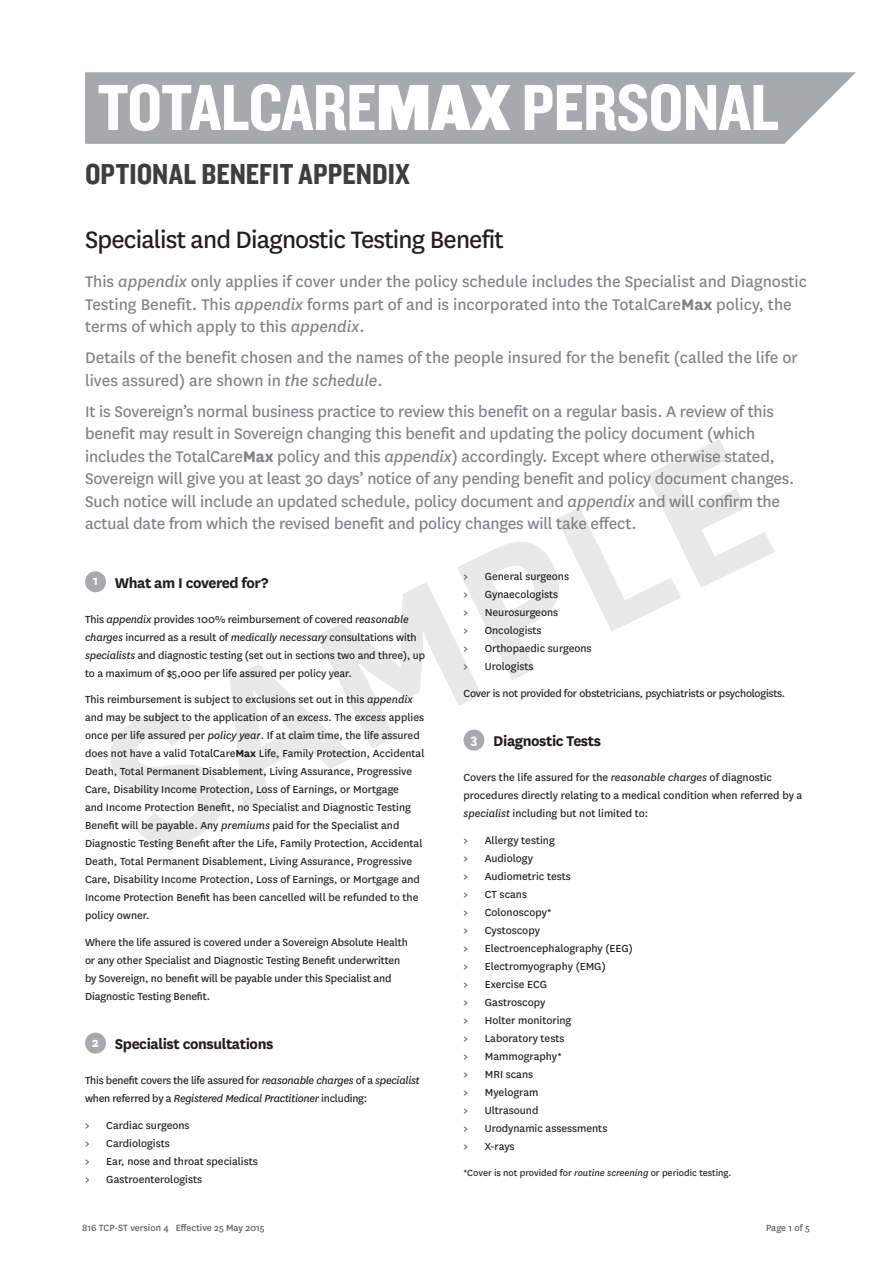
<style>
.page{position:relative;width:893px;height:1263px;background:#fff}
.page>*{position:absolute;margin:0;border:0;box-sizing:border-box;transform-origin:0 0}
.t1{font:600 213px "National";color:#231f20}
.t2{font:67.5px "Knockout HTF50 Welterweight";letter-spacing:-.01em;color:#fff}
.t3{font:30px "Knockout HTF50 Welterweight";color:#3e3e3f}
.t4{font:27.75px "National";letter-spacing:-.03em;color:#231f20}
.t5{font:18px/22.5px "National";letter-spacing:-.01em;color:#808285}
.t6{font:700 16.5px "National";letter-spacing:-.025em;color:#231f20}
.t7{font:12px/18px "National";color:#231f20}
.t8{font:12px/18px "National";letter-spacing:-.02em;color:#231f20}
.t9{font:10.5px "National";color:#231f20}
.t10{font:10.5px "National";color:#57585a}
.s1{font-family:"Knockout HTF71 Full Middlewt"}
.s2{font-style:italic}
.s3{font-weight:700}
</style>
<div class="page">
<div style="left:85px;top:571px;width:21px;height:21px;background:#a8a9ad;border-radius:50%"></div>
<div style="left:85px;top:1033px;width:21px;height:20px;background:#a8a9ad;border-radius:50%"></div>
<div style="left:463px;top:730px;width:21px;height:20px;background:#a8a9ad;border-radius:50%"></div>
<svg style="left:85px;top:72px;width:771px;height:72px;background:#acadb1"></svg>
<h2 class="t2" style="left:98px;top:72px;width:683px">TOTALCARE<span class="s1">MAX</span> PERSONAL</h2>
<h3 class="t3" style="left:85px;top:158px;width:327px">OPTIONAL BENEFIT APPENDIX</h3>
<h3 class="t4" style="left:85px;top:221px;width:420px">Specialist and Diagnostic Testing Benefit</h3>
<p class="t5" style="left:85px;top:269px;width:723px">This <span class="s2">appendix</span> only applies if cover under the policy schedule includes the Specialist and Diagnostic<br>Testing Benefit. This <span class="s2">appendix</span> forms part of and is incorporated into the TotalCare<span class="s3">Max</span> policy, the terms of which apply to this <span class="s2">appendix</span>.</p>
<h3 class="t5" style="left:85px;top:345px;width:714px">Details of the benefit chosen and the names of the people insured for the benefit (called the life or lives assured) are shown in <span class="s2">the schedule</span>.</h3>
<p class="t5" style="left:85px;top:399px;width:711px">It is Sovereign’s normal business practice to review this benefit on a regular basis. A review of this benefit may result in Sovereign changing this benefit and updating the policy document (which includes the TotalCare<span class="s3">Max</span> policy and this <span class="s2">appendix</span>) accordingly. Except where otherwise stated, Sovereign will give you at least 30 days’ notice of any pending benefit and policy document changes.<br>Such notice will include an updated schedule, policy document and <span class="s2">appendix</span> and will confirm the actual date from which the revised benefit and policy changes will take effect.</p>
<h1 class="t1" style="left:52px;top:668px;width:712px;rotate:-26deg">SAMPLE</h1>
<p class="t7" style="left:463px;top:567px;width:130px">&gt; General surgeons<br>&gt; Gynaecologists<br>&gt; Neurosurgeons<br>&gt; Oncologists<br>&gt; Orthopaedic surgeons &gt; Urologists</p>
<p class="t8" style="left:463px;top:683px;width:323px">Cover is not provided for obstetricians, psychiatrists or psychologists.</p>
<h3 class="t6" style="left:470px;top:729px;width:132px"><sup>3</sup> Diagnostic Tests</h3>
<p class="t7" style="left:463px;top:768px;width:340px">Covers the life assured for the <span class="s2">reasonable charges</span> of diagnostic procedures directly relating to a medical condition when referred by a <span class="s2">specialist</span> including but not limited to:</p>
<p class="t7" style="left:463px;top:830px;width:171px">&gt; Allergy testing<br>&gt; Audiology<br>&gt; Audiometric tests<br>&gt; CT scans<br>&gt; Colonoscopy*<br>&gt; Cystoscopy<br>&gt; Electroencephalography (EEG) &gt; Electromyography (EMG)<br>&gt; Exercise ECG<br>&gt; Gastroscopy<br>&gt; Holter monitoring<br>&gt; Laboratory tests<br>&gt; Mammography*<br>&gt; MRI scans<br>&gt; Myelogram<br>&gt; Ultrasound<br>&gt; Urodynamic assessments<br>&gt; X-rays</p>
<p class="t9" style="left:463px;top:1166px;width:270px">*Cover is not provided for <span class="s2">routine screening</span> or periodic testing.</p>
<h3 class="t6" style="left:93px;top:571px;width:177px"><sup>1</sup> What am I covered for?</h3>
<p class="t7" style="left:85px;top:609px;width:342px">This <span class="s2">appendix</span> provides 100% reimbursement of covered <span class="s2">reasonable charges</span> incurred as a result of <span class="s2">medically necessary</span> consultations with <span class="s2">specialists</span> and diagnostic testing (set out in sections two and three), up to a maximum of $5,000 per life assured per policy year.</p>
<p class="t7" style="left:85px;top:690px;width:341px">This reimbursement is subject to exclusions set out in this <span class="s2">appendix </span>and may be subject to the application of an <span class="s2">excess</span>. The <span class="s2">excess</span> applies once per life assured per <span class="s2">policy year</span>. If at claim time, the life assured does not have a valid TotalCare<span class="s3">Max</span> Life, Family Protection, Accidental Death, Total Permanent Disablement, Living Assurance, Progressive Care, Disability Income Protection, Loss of Earnings, or Mortgage<br>and Income Protection Benefit, no Specialist and Diagnostic Testing Benefit will be payable. Any <span class="s2">premiums</span> paid for the Specialist and Diagnostic Testing Benefit after the Life, Family Protection, Accidental Death, Total Permanent Disablement, Living Assurance, Progressive Care, Disability Income Protection, Loss of Earnings, or Mortgage and Income Protection Benefit has been cancelled will be refunded to the policy owner.</p>
<p class="t7" style="left:85px;top:932px;width:324px">Where the life assured is covered under a Sovereign Absolute Health or any other Specialist and Diagnostic Testing Benefit underwritten by Sovereign, no benefit will be payable under this Specialist and Diagnostic Testing Benefit.</p>
<h3 class="t6" style="left:92px;top:1032px;width:183px"><sup>2</sup> Specialist consultations</h3>
<p class="t8" style="left:85px;top:1071px;width:336px">This benefit covers the life assured for <span class="s2">reasonable charges</span> of a <span class="s2">specialist </span>when referred by a <span class="s2">Registered Medical Practitioner</span> including:</p>
<p class="t7" style="left:85px;top:1115px;width:174px">&gt; Cardiac surgeons<br>&gt; Cardiologists<br>&gt; Ear, nose and throat specialists &gt; Gastroenterologists</p>
<p class="t10" style="left:82px;top:1221px;width:184px">816 TCP-ST version 4 Effective 25 May 2015</p>
<p class="t10" style="left:766px;top:1221px;width:45px">Page 1 of 5</p>
</div>
